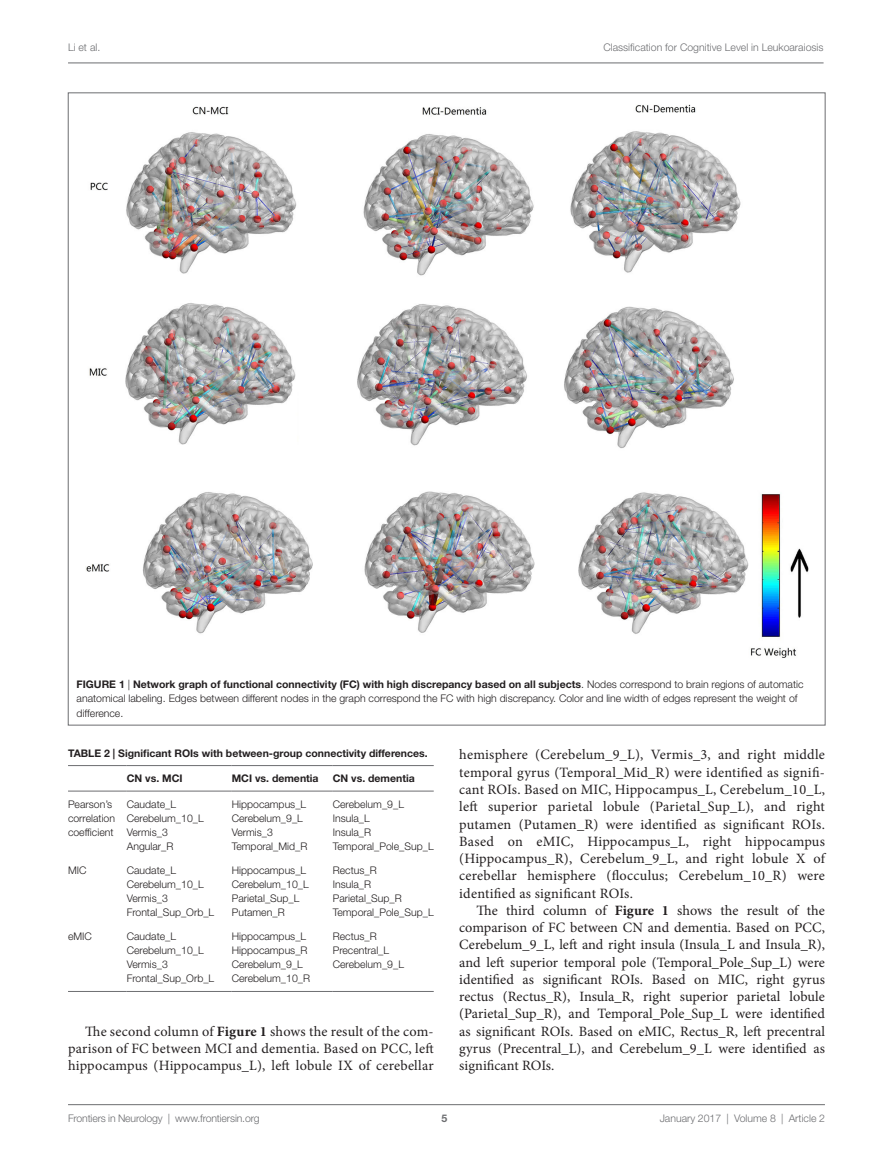
<style>
.page{position:relative;width:893px;height:1170px;background:#fff}
.page>*{position:absolute;margin:0;border:0;box-sizing:border-box;transform-origin:0 0}
.t1{font:14.25px/17.2px "Minion Pro";letter-spacing:.01em;color:#231f20;text-align:justify}
.t2{font:300 10.5px/14.2px "Helvetica Neue LT Std";color:#231f20}
.t3{font:300 10.5px "Helvetica Neue LT Std";color:#6c6d70}
.t4{font:700 10.5px "Helvetica Neue LT Std";color:#231f20}
.t5{font:700 10.5px "Helvetica Neue LT Std";color:#6c6d70}
.s1{font-weight:700}
</style>
<div class="page">
<img style="left:86px;top:104px;width:722px;height:554px">
<hr style="left:68px;top:765px;width:59px;height:1px;background:#6c6d70">
<hr style="left:68px;top:790px;width:59px;height:1px;background:#6c6d70">
<hr style="left:127px;top:765px;width:105px;height:1px;background:#6c6d70">
<hr style="left:127px;top:790px;width:105px;height:1px;background:#6c6d70">
<hr style="left:232px;top:765px;width:101px;height:1px;background:#6c6d70">
<hr style="left:232px;top:790px;width:101px;height:1px;background:#6c6d70">
<hr style="left:333px;top:765px;width:101px;height:1px;background:#6c6d70">
<hr style="left:333px;top:790px;width:101px;height:1px;background:#6c6d70">
<hr style="left:127px;top:991px;width:105px;height:1px;background:#6c6d70">
<hr style="left:232px;top:991px;width:101px;height:1px;background:#6c6d70">
<hr style="left:333px;top:991px;width:101px;height:1px;background:#6c6d70">
<hr style="left:68px;top:991px;width:59px;height:1px;background:#6c6d70">
<hr style="left:68px;top:1104px;width:757px;height:1px;background:#6c6d70">
<hr style="left:68px;top:63px;width:755px;height:1px;background:#6c6d70">
<p class="t3" style="left:68px;top:41px;width:34px">Li et al.</p>
<p class="t3" style="left:603px;top:41px;width:222px">Classification for Cognitive Level in Leukoaraiosis</p>
<p class="t2" style="left:77px;top:677px;width:728px"><span class="s1">FIG URE 1</span> | <span class="s1">Network graph of functional connectivity (FC) with high discrepancy based on all subjects</span>. Nodes correspond to brain regions of automatic anatomical labeling. Edges between different nodes in the graph correspond the FC with high discrepancy. Color and line width of edges represent the weight of difference.</p>
<p class="t4" style="left:68px;top:746px;width:361px">TABLE 2 | Significant ROIs with between-group connectivity differences.</p>
<p class="t4" style="left:127px;top:771px;width:51px">CN vs. MCI</p>
<p class="t4" style="left:232px;top:771px;width:88px">MCI vs. dementia</p>
<p class="t4" style="left:333px;top:771px;width:84px">CN vs. dementia</p>
<p class="t2" style="left:68px;top:796px;width:49px">Pearson’s correlation coefficient</p>
<p class="t2" style="left:127px;top:796px;width:51px">Caudate_L</p>
<p class="t2" style="left:232px;top:796px;width:76px">Hippocampus_L</p>
<p class="t2" style="left:333px;top:796px;width:73px">Cerebelum_9_L</p>
<p class="t1" style="left:459px;top:746px;width:367px">hemisphere (Cerebelum_9_L), Vermis_3, and right middle temporal gyrus (Temporal_Mid_R) were identified as signifi&shy;cant ROIs. Based on MIC, Hippocampus_L, Cerebelum_10_L, left superior parietal lobule (Parietal_Sup_L), and right putamen (Putamen_R) were identified as significant ROIs.<br>Based on eMIC, Hippocampus_L, right hippocampus (Hippocampus_R), Cerebelum_9_L, and right lobule X of cerebellar hemisphere (flocculus; Cerebelum_10_R) were identified as significant ROIs.</p>
<p class="t1" style="left:459px;top:901px;width:367px;text-indent:17px">The third column of <span class="s1">Figure 1</span> shows the result of the comparison of FC between CN and dementia. Based on PCC, Cerebelum_9_L, left and right insula (Insula_L and Insula_R), and left superior temporal pole (Temporal_Pole_Sup_L) were identified as significant ROIs. Based on MIC, right gyrus rectus (Rectus_R), Insula_R, right superior parietal lobule (Parietal_Sup_R), and Temporal_Pole_Sup_L were identified as significant ROIs. Based on eMIC, Rectus_R, left precentral gyrus (Precentral_L), and Cerebelum_9_L were identified as significant ROIs.</p>
<p class="t2" style="left:127px;top:810px;width:79px">Cerebelum_10_L</p>
<p class="t2" style="left:232px;top:810px;width:73px">Cerebelum_9_L</p>
<p class="t2" style="left:333px;top:810px;width:38px">Insula_L</p>
<p class="t2" style="left:127px;top:825px;width:43px">Vermis_3</p>
<p class="t2" style="left:232px;top:825px;width:43px">Vermis_3</p>
<p class="t2" style="left:333px;top:825px;width:40px">Insula_R</p>
<p class="t2" style="left:127px;top:839px;width:48px">Angular_R</p>
<p class="t2" style="left:232px;top:839px;width:77px">Temporal_Mid_R</p>
<p class="t2" style="left:333px;top:839px;width:102px">Temporal_Pole_Sup_L</p>
<p class="t2" style="left:68px;top:862px;width:20px">MIC</p>
<p class="t2" style="left:127px;top:862px;width:51px">Caudate_L</p>
<p class="t2" style="left:232px;top:862px;width:76px">Hippocampus_L</p>
<p class="t2" style="left:333px;top:862px;width:45px">Rectus_R</p>
<p class="t2" style="left:127px;top:876px;width:79px">Cerebelum_10_L</p>
<p class="t2" style="left:232px;top:876px;width:79px">Cerebelum_10_L</p>
<p class="t2" style="left:333px;top:876px;width:40px">Insula_R</p>
<p class="t2" style="left:127px;top:891px;width:43px">Vermis_3</p>
<p class="t2" style="left:232px;top:891px;width:69px">Parietal_Sup_L</p>
<p class="t2" style="left:333px;top:891px;width:71px">Parietal_Sup_R</p>
<p class="t2" style="left:127px;top:905px;width:89px">Frontal_Sup_Orb_L</p>
<p class="t2" style="left:232px;top:905px;width:54px">Putamen_R</p>
<p class="t2" style="left:333px;top:905px;width:102px">Temporal_Pole_Sup_L</p>
<p class="t2" style="left:68px;top:928px;width:25px">eMIC</p>
<p class="t2" style="left:127px;top:928px;width:51px">Caudate_L</p>
<p class="t2" style="left:232px;top:928px;width:76px">Hippocampus_L</p>
<p class="t2" style="left:333px;top:928px;width:45px">Rectus_R</p>
<p class="t2" style="left:127px;top:942px;width:79px">Cerebelum_10_L</p>
<p class="t2" style="left:232px;top:942px;width:77px">Hippocampus_R</p>
<p class="t2" style="left:333px;top:942px;width:58px">Precentral_L</p>
<p class="t2" style="left:127px;top:957px;width:43px">Vermis_3</p>
<p class="t2" style="left:232px;top:957px;width:73px">Cerebelum_9_L</p>
<p class="t2" style="left:333px;top:957px;width:73px">Cerebelum_9_L</p>
<p class="t2" style="left:127px;top:971px;width:89px">Frontal_Sup_Orb_L</p>
<p class="t2" style="left:232px;top:971px;width:80px">Cerebelum_10_R</p>
<p class="t1" style="left:68px;top:1022px;width:367px;text-indent:17px">The second column of <span class="s1">Figure 1</span> shows the result of the com&shy;parison of FC between MCI and dementia. Based on PCC, left hippocampus (Hippocampus_L), left lobule IX of cerebellar</p>
<p class="t3" style="left:68px;top:1111px;width:193px">Frontiers in Neurology | www.frontiersin.org</p>
<p class="t3" style="left:660px;top:1111px;width:167px">January 2017 | Volume 8 | Article 2</p>
<p class="t5" style="left:441px;top:1111px;width:7px">5</p>
</div>
